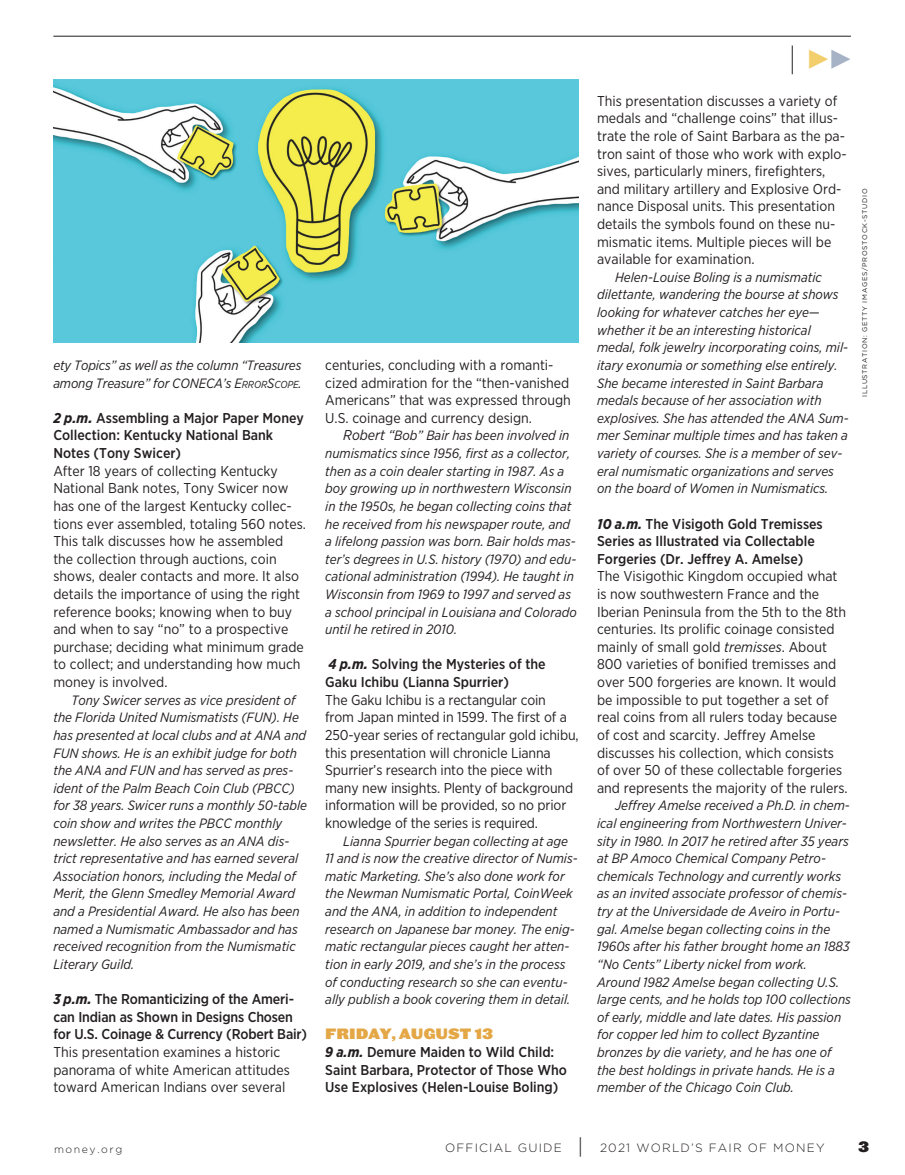
<style>
.page{position:relative;width:905px;height:1175px;background:#fff}
.page>*{position:absolute;margin:0;border:0;box-sizing:border-box;transform-origin:0 0}
.t1{font:19.5px "Universal Std Newswith Comm Pi";color:#a6b2c6}
.News_Serif_Text_Inde{font:14.25px/17.5px "Gotham Narrow";color:#231f20}
.News_Serif_Text_Inde-2{font:500 14.25px/17.5px "Gotham Narrow";color:#231f20}
.t2{font:900 14.25px "Leviathan";color:#e4a745}
.t3{font:900 14.25px "Leviathan";color:#231f20}
.News_Serif_Text_Inde-3{font:italic 13.5px/17.5px "Gotham Narrow";color:#231f20}
.t4{font:300 12px "Gotham";letter-spacing:.1em;color:#231f20}
.t5{font:300 10.5px "Gotham";letter-spacing:.15em;color:#231f20}
.t6{font:6.75px "Gotham";letter-spacing:.1em;color:#231f20}
.s1{font-style:inherit}
.s2{font-size:10.2px}
.s3{font-weight:700;font-style:italic}
.s4{font-weight:700;font-style:italic;font-size:15px}
.s5{font-size:14.25px}
.s6{color:#f3ce6d}
.s7{font-style:italic}
.s8{font-size:21px}
</style>
<div class="page">
<hr style="left:53px;top:36px;width:797px;height:1px;background:#231f20">
<img style="left:53px;top:79px;width:525px;height:263px">
<svg style="left:792px;top:45px;width:1px;height:29px"></svg>
<p class="News_Serif_Text_Inde-3" style="left:53px;top:356px;width:250px">ety Topics” as well as the column “Treasures among Treasure” for CONECA’s <span class="s1">E</span><span class="s2">RROR</span><span class="s1">S</span><span class="s2">COPE</span>.</p>
<p class="News_Serif_Text_Inde-2" style="left:53px;top:409px;width:252px"><span class="s3">2 p.m</span><span class="s4">.</span> Assembling a Major Paper Money<br>Collection: Kentucky National Bank<br>Notes (Tony Swicer)</p>
<p class="News_Serif_Text_Inde" style="left:53px;top:461px;width:254px">After 18 years of collecting Kentucky National Bank notes, Tony Swicer now has one of the largest Kentucky collec&shy;tions ever assembled, totaling 560 notes.<br>This talk discusses how he assembled the collection through auctions, coin shows, dealer contacts and more. It also details the importance of using the right reference books; knowing when to buy and when to say “no” to a prospective purchase; deciding what minimum grade to collect; and understanding how much money is involved.</p>
<p class="News_Serif_Text_Inde-3" style="left:53px;top:691px;width:255px;text-indent:18px">Tony Swicer serves as vice president of the Florida United Numismatists (FUN). He has presented at local clubs and at ANA and FUN shows. He is an exhibit judge for both the ANA and FUN and has served as pres&shy;ident of the Palm Beach Coin Club (PBCC) for 38 years. Swicer runs a monthly 50-table coin show and writes the PBCC monthly newsletter. He also serves as an ANA dis&shy;trict representative and has earned several Association honors, including the Medal of Merit, the Glenn Smedley Memorial Award and a Presidential Award. He also has been named a Numismatic Ambassador and has received recognition from the Numismatic Literary Guild.</p>
<p class="News_Serif_Text_Inde-2" style="left:53px;top:990px;width:255px"><span class="s3">3 p.m</span><span class="s4">.</span> The Romanticizing of the Ameri&shy;can Indian as Shown in Designs Chosen for U.S. Coinage &amp; Currency (Robert Bair)</p>
<p class="News_Serif_Text_Inde" style="left:53px;top:1043px;width:238px">This presentation examines a historic panorama of white American attitudes toward American Indians over several</p>
<p class="News_Serif_Text_Inde" style="left:325px;top:356px;width:247px">centuries, concluding with a romanti&shy;cized admiration for the “then-vanished Americans” that was expressed through U.S. coinage and currency design.</p>
<p class="News_Serif_Text_Inde-3" style="left:325px;top:426px;width:253px;text-indent:18px"><span class="s5">Robert “</span>Bob” Bair has been involved in numismatics since 1956, first as a collector, then as a coin dealer starting in 1987. As a boy growing up in northwestern Wisconsin in the 1950s, he began collecting coins that he received from his newspaper route, and a lifelong passion was born. Bair holds mas&shy;ter’s degrees in U.S. history (1970) and edu&shy;cational administration (1994). He taught in Wisconsin from 1969 to 1997 and served as a school principal in Louisiana and Colorado until he retired in 2010.</p>
<p class="News_Serif_Text_Inde-2" style="left:325px;top:655px;width:222px"><span class="s3">4 p.m</span><span class="s4">.</span> Solving the Mysteries of the<br>Gaku Ichibu (Lianna Spurrier)</p>
<p class="News_Serif_Text_Inde" style="left:325px;top:690px;width:255px">The Gaku Ichibu is a rectangular coin<br>from Japan minted in 1599. The first of a 250-year series of rectangular gold ichibu, this presentation will chronicle Lianna Spurrier’s research into the piece with many new insights. Plenty of background information will be provided, so no prior knowledge of the series is required.</p>
<p class="News_Serif_Text_Inde-3" style="left:325px;top:832px;width:254px;text-indent:18px">Lianna Spurrier began collecting at age 11 and is now the creative director of Numis&shy;matic Marketing. She’s also done work for the Newman Numismatic Portal, CoinWeek and the ANA, in addition to independent research on Japanese bar money. The enig&shy;matic rectangular pieces caught her atten&shy;tion in early 2019, and she’s in the process of conducting research so she can eventu&shy;ally publish a book covering them in detail.</p>
<p class="t2" style="left:325px;top:1022px;width:169px">FRIDAY, AUGUST 13</p>
<p class="News_Serif_Text_Inde-2" style="left:325px;top:1043px;width:243px"><span class="s3">9 a.m.</span> Demure Maiden to Wild Child:<br>Saint Barbara, Protector of Those Who<br>Use Explosives (Helen-Louise Boling)</p>
<p class="t1" style="left:850px;top:69px;width:43px;rotate:-180deg">◀<span class="s6">◀</span></p>
<p class="News_Serif_Text_Inde" style="left:597px;top:92px;width:251px">This presentation discusses a variety of medals and “challenge coins” that illus&shy;trate the role of Saint Barbara as the pa&shy;tron saint of those who work with explo&shy;sives, particularly miners, firefighters, and military artillery and Explosive Ord&shy;nance Disposal units. This presentation details the symbols found on these nu&shy;mismatic items. Multiple pieces will be available for examination.</p>
<p class="News_Serif_Text_Inde-3" style="left:597px;top:268px;width:253px;text-indent:18px">Helen-Louise Boling is a numismatic dilettante, wandering the bourse at shows looking for whatever catches her eye— whether it be an interesting historical medal, folk jewelry incorporating coins, mil&shy;itary exonumia or something else entirely.<br>She became interested in Saint Barbara medals because of her association with explosives. She has attended the ANA Sum&shy;mer Seminar multiple times and has taken a variety of courses. She is a member of sev&shy;eral numismatic organizations and serves on the board of Women in Numismatics.</p>
<p class="News_Serif_Text_Inde-2" style="left:597px;top:514px;width:227px"><span class="s3">10 a.m.</span> The Visigoth Gold Tremisses<br>Series as Illustrated via Collectable<br>Forgeries (Dr. Jeffrey A. Amelse)</p>
<p class="News_Serif_Text_Inde" style="left:597px;top:567px;width:252px">The Visigothic Kingdom occupied what is now southwestern France and the Iberian Peninsula from the 5th to the 8th centuries. Its prolific coinage consisted mainly of small gold <span class="s7">tremisses</span>. About 800 varieties of bonified tremisses and over 500 forgeries are known. It would be impossible to put together a set of real coins from all rulers today because of cost and scarcity. Jeffrey Amelse discusses his collection, which consists of over 50 of these collectable forgeries and represents the majority of the rulers.</p>
<p class="News_Serif_Text_Inde-3" style="left:597px;top:796px;width:255px;text-indent:18px">Jeffrey Amelse received a Ph.D. in chem&shy;ical engineering from Northwestern Univer&shy;sity in 1980. In 2017 he retired after 35 years at BP Amoco Chemical Company Petro&shy;chemicals Technology and currently works as an invited associate professor of chemis&shy;try at the Universidade de Aveiro in Portu&shy;gal. Amelse began collecting coins in the 1960s after his father brought home an 1883 “No Cents” Liberty nickel from work.<br>Around 1982 Amelse began collecting U.S. large cents, and he holds top 100 collections of early, middle and late dates. His passion for copper led him to collect Byzantine bronzes by die variety, and he has one of the best holdings in private hands. He is a member of the Chicago Coin Club.</p>
<p class="t6" style="left:860px;top:397px;width:209px;rotate:-90deg">ILLUSTRATION: GETTY IMAGES/PROSTOCK-STUDIO</p>
<p class="t5" style="left:54px;top:1142px;width:70px">money.org</p>
<p class="t4" style="left:445px;top:1140px;width:140px">OFFICIAL GUIDE <span class="s8">|</span></p>
<p class="t4" style="left:600px;top:1140px;width:226px">2021 WORLD’S FAIR OF MONEY</p>
<p class="t3" style="left:858px;top:1134px;width:12px">3</p>
</div>
